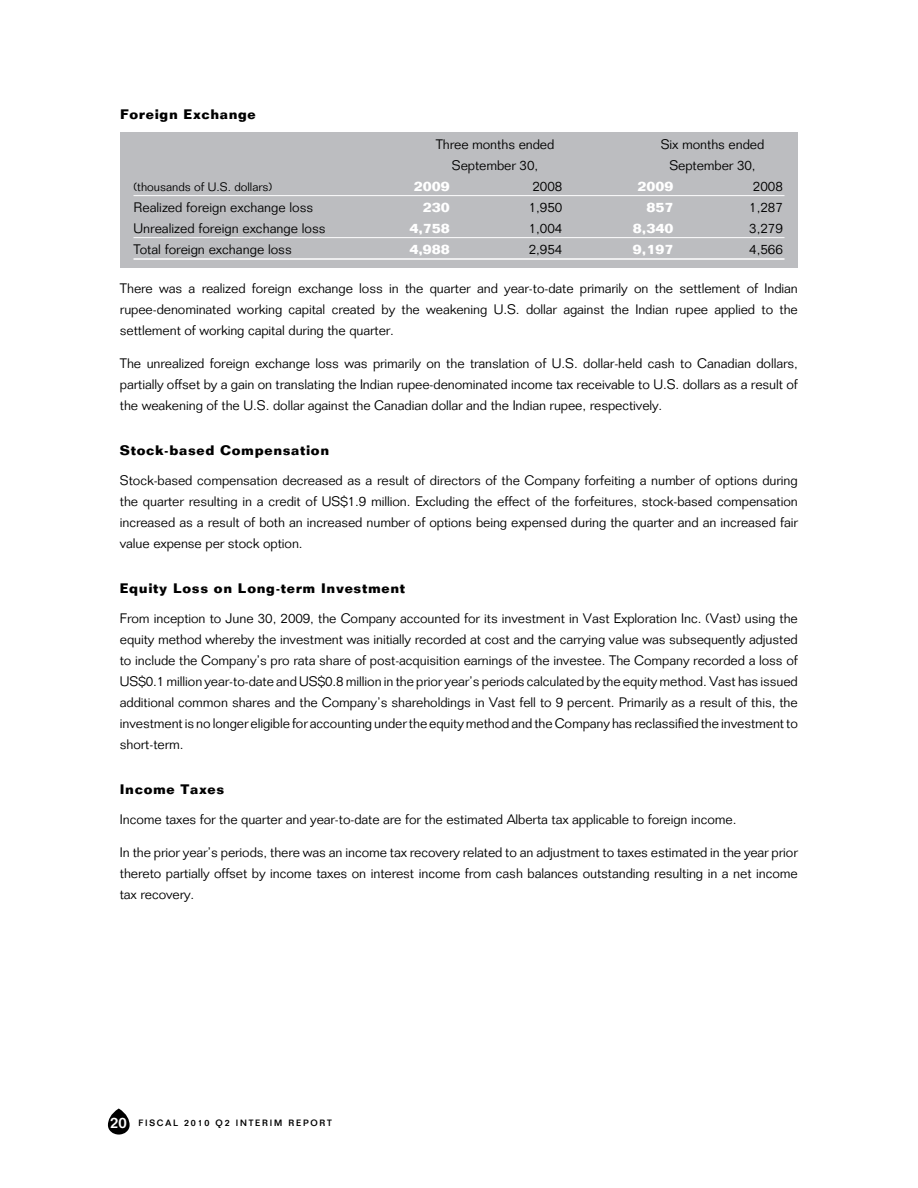
<style>
.page{position:relative;width:918px;height:1188px;background:#fff}
.page>*{position:absolute;margin:0;border:0;box-sizing:border-box;transform-origin:0 0}
.t1{font:300 13.5px/21px "Folio";letter-spacing:-.005em;color:#000;text-align:justify}
.t2{font:700 13.5px "Folio";letter-spacing:.05em;color:#000}
.t3{font:700 13.5px "Folio";color:#fff}
.t4{font:300 12px "Folio";color:#000}
.t5{font:500 9px "Folio";letter-spacing:.2em;color:#000}
.s1{font-size:15px;color:#fff}
</style>
<div class="page">
<div style="left:120px;top:132px;width:677px;height:135px;background:#bcbdc0"></div>
<svg style="left:108px;top:1108px;width:22px;height:27px"></svg>
<hr style="left:134px;top:195px;width:650px;height:1px;background:#fff">
<hr style="left:134px;top:237px;width:650px;height:1px;background:#fff">
<hr style="left:134px;top:258px;width:650px;height:2px;background:#fff">
<p class="t2" style="left:120px;top:106px;width:137px">Foreign Exchange</p>
<p class="t1" style="left:436px;top:134px;width:120px">Three months ended</p>
<p class="t1" style="left:661px;top:134px;width:105px">Six months ended</p>
<p class="t1" style="left:452px;top:155px;width:88px">September 30,</p>
<p class="t1" style="left:669px;top:155px;width:88px">September 30,</p>
<p class="t4" style="left:134px;top:179px;width:140px">(thousands of U.S. dollars)</p>
<p class="t3" style="left:414px;top:178px;width:38px">2009</p>
<p class="t1" style="left:532px;top:176px;width:32px">2008</p>
<p class="t3" style="left:637px;top:178px;width:38px">2009</p>
<p class="t1" style="left:753px;top:176px;width:32px">2008</p>
<p class="t1" style="left:133px;top:197px;width:181px">Realized foreign exchange loss</p>
<p class="t3" style="left:423px;top:199px;width:29px">230</p>
<p class="t1" style="left:529px;top:197px;width:35px">1,950</p>
<p class="t3" style="left:646px;top:199px;width:29px">857</p>
<p class="t1" style="left:749px;top:197px;width:35px">1,287</p>
<p class="t1" style="left:133px;top:218px;width:194px">Unrealized foreign exchange loss</p>
<p class="t3" style="left:409px;top:220px;width:42px">4,758</p>
<p class="t1" style="left:529px;top:218px;width:35px">1,004</p>
<p class="t3" style="left:633px;top:220px;width:42px">8,340</p>
<p class="t1" style="left:749px;top:218px;width:35px">3,279</p>
<p class="t1" style="left:133px;top:239px;width:160px">Total foreign exchange loss</p>
<p class="t3" style="left:409px;top:241px;width:42px">4,988</p>
<p class="t1" style="left:529px;top:239px;width:35px">2,954</p>
<p class="t3" style="left:633px;top:241px;width:42px">9,197</p>
<p class="t1" style="left:749px;top:239px;width:35px">4,566</p>
<p class="t1" style="left:120px;top:278px;width:680px">There was a realized foreign exchange loss in the quarter and year-to-date primarily on the settlement of Indian rupee-denominated working capital created by the weakening U.S. dollar against the Indian rupee applied to the settlement of working capital during the quarter.</p>
<p class="t1" style="left:120px;top:353px;width:680px">The unrealized foreign exchange loss was primarily on the translation of U.S. dollar-held cash to Canadian dollars, partially offset by a gain on translating the Indian rupee-denominated income tax receivable to U.S. dollars as a result of the weakening of the U.S. dollar against the Canadian dollar and the Indian rupee, respectively.</p>
<p class="t2" style="left:120px;top:442px;width:211px">Stock-based Compensation</p>
<p class="t1" style="left:120px;top:470px;width:680px">Stock-based compensation decreased as a result of directors of the Company forfeiting a number of options during the quarter resulting in a credit of US$1.9 million. Excluding the effect of the forfeitures, stock-based compensation increased as a result of both an increased number of options being expensed during the quarter and an increased fair value expense per stock option.</p>
<p class="t2" style="left:120px;top:580px;width:287px">Equity Loss on Long-term Investment</p>
<p class="t1" style="left:120px;top:608px;width:680px">From inception to June 30, 2009, the Company accounted for its investment in Vast Exploration Inc. (Vast) using the equity method whereby the investment was initially recorded at cost and the carrying value was subsequently adjusted to include the Company’s pro rata share of post-acquisition earnings of the investee. The Company recorded a loss of US$0.1 million year-to-date and US$0.8 million in the prior year’s periods calculated by the equity method. Vast has issued additional common shares and the Company’s shareholdings in Vast fell to 9 percent. Primarily as a result of this, the investment is no longer eligible for accounting underthe equitymethod and the Company has reclassified the investment to short-term.</p>
<p class="t2" style="left:120px;top:781px;width:106px">Income Taxes</p>
<p class="t1" style="left:120px;top:809px;width:618px">Income taxes for the quarter and year-to-date are for the estimated Alberta tax applicable to foreign income.</p>
<p class="t1" style="left:120px;top:842px;width:680px">In the prior year’s periods, there was an income tax recovery related to an adjustment to taxes estimated in the year prior thereto partially offset by income taxes on interest income from cash balances outstanding resulting in a net income tax recovery.</p>
<p class="t5" style="left:110px;top:1118px;width:223px"><span class="s1">20</span> FISCAL 2010 Q2 I NTERIM REPORT</p>
</div>
